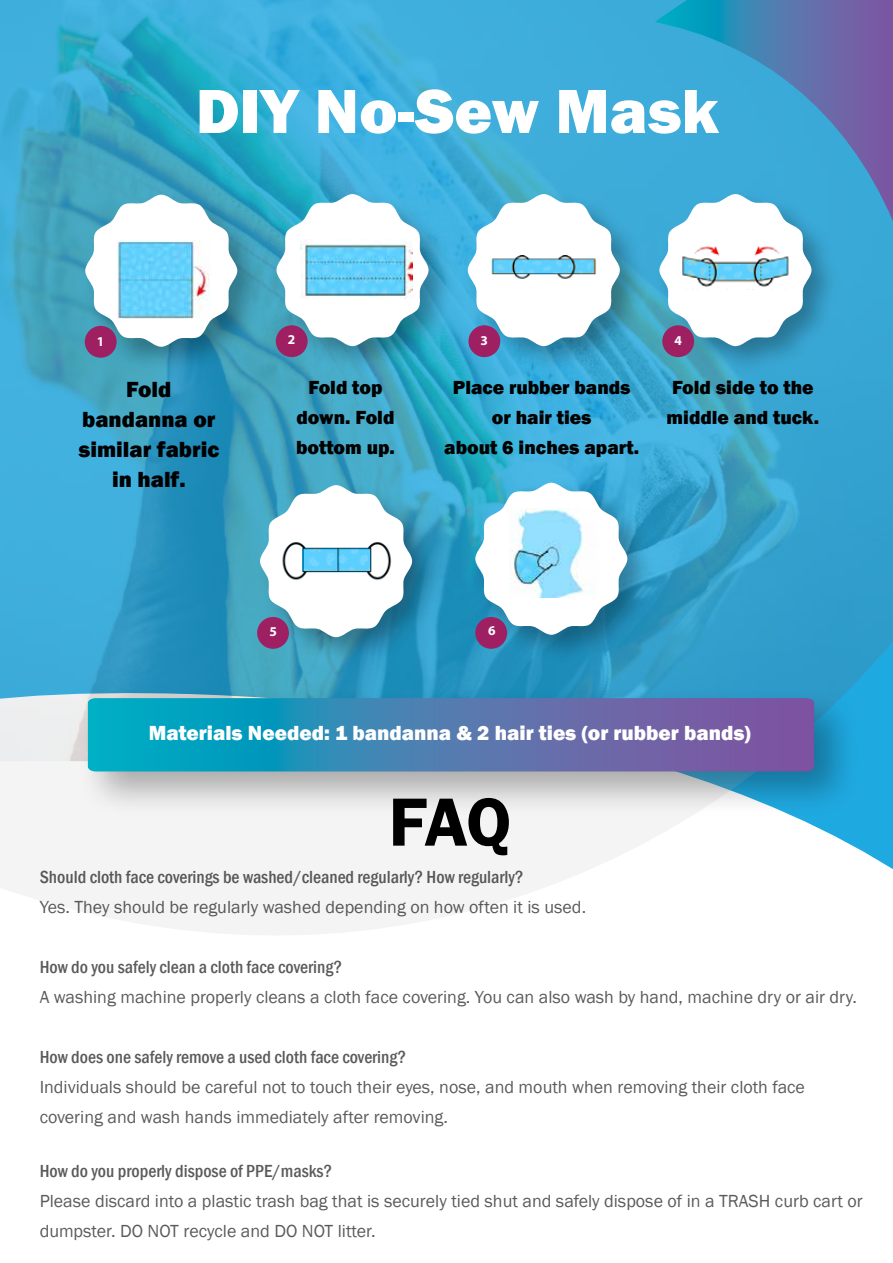
<style>
.page{position:relative;width:893px;height:1263px;background:#fff}
.page>*{position:absolute;margin:0;border:0;box-sizing:border-box;transform-origin:0 0}
.t1{font:600 70.5px "Franklin Gothic";color:#000}
.t2{font:800 64.5px "Franklin Gothic";color:#fff}
.t3{font:800 22.5px/30px "Franklin Gothic";color:#000;text-align:center}
.t4{font:800 21px "Franklin Gothic";color:#fff}
.t5{font:800 19.5px/30px "Franklin Gothic";color:#000;text-align:center}
.t6{font:18px/30px "Franklin Gothic";color:#000101}
.t7{font:500 condensed 18px "Franklin Gothic";color:#000101}
.t8{font:700 13.5px "Myriad Pro";color:#fff}
</style>
<div class="page">
<svg style="left:0;top:761px;width:893px;height:174px;fill:#f4f4f4"></svg>
<img style="left:0;top:0;width:893px;height:761px">
<div style="left:78px;top:688px;width:783px;height:130px;background:#000;opacity:.3"></div>
<svg style="left:88px;top:698px;width:726px;height:73px;background:#447db1"></svg>
<svg style="left:655px;top:0;width:238px;height:221px;background:#4a90c4"></svg>
<div style="left:79px;top:189px;width:188px;height:188px;background:#000;opacity:.3"></div>
<svg style="left:85px;top:195px;width:152px;height:152px"></svg>
<div style="left:85px;top:326px;width:32px;height:32px;background:#9e2063;border-radius:50%"></div>
<div style="left:462px;top:188px;width:188px;height:188px;background:#000;opacity:.3"></div>
<svg style="left:468px;top:194px;width:152px;height:152px"></svg>
<div style="left:468px;top:325px;width:32px;height:32px;background:#9e2063;border-radius:50%"></div>
<div style="left:653px;top:188px;width:188px;height:188px;background:#000;opacity:.3"></div>
<svg style="left:659px;top:194px;width:152px;height:152px"></svg>
<div style="left:662px;top:325px;width:32px;height:32px;background:#9e2063;border-radius:50%"></div>
<div style="left:270px;top:188px;width:188px;height:188px;background:#000;opacity:.3"></div>
<svg style="left:276px;top:194px;width:153px;height:152px"></svg>
<div style="left:276px;top:325px;width:32px;height:32px;background:#9e2063;border-radius:50%"></div>
<div style="left:254px;top:479px;width:188px;height:188px;background:#000;opacity:.3"></div>
<svg style="left:260px;top:485px;width:152px;height:152px"></svg>
<div style="left:469px;top:477px;width:188px;height:188px;background:#000;opacity:.3"></div>
<svg style="left:475px;top:483px;width:152px;height:152px"></svg>
<div style="left:475px;top:617px;width:32px;height:32px;background:#9e2063;border-radius:50%"></div>
<div style="left:257px;top:617px;width:32px;height:32px;background:#9e2063;border-radius:50%"></div>
<img style="left:117px;top:241px;width:93px;height:78px">
<img style="left:300px;top:240px;width:112px;height:59px">
<img style="left:488px;top:256px;width:118px;height:24px">
<img style="left:682px;top:242px;width:112px;height:47px">
<img style="left:276px;top:533px;width:121px;height:63px">
<img style="left:509px;top:508px;width:91px;height:89px">
<h2 class="t2" style="left:196px;top:70px;width:524px">DIY No-Sew Mask</h2>
<p class="t8" style="left:97px;top:332px;width:9px">1</p>
<p class="t8" style="left:288px;top:331px;width:9px">2</p>
<p class="t8" style="left:481px;top:332px;width:9px">3</p>
<p class="t8" style="left:674px;top:332px;width:9px">4</p>
<p class="t5" style="left:296px;top:373px;width:100px">Fold top down. Fold bottom up.</p>
<p class="t5" style="left:666px;top:373px;width:154px;text-align:left">Fold side to the middle and tuck.</p>
<p class="t3" style="left:78px;top:374px;width:142px">Fold bandanna or similar fabric in half.</p>
<p class="t5" style="left:444px;top:373px;width:196px">Place rubber bands or hair ties<br>about 6 inches apart.</p>
<p class="t8" style="left:269px;top:622px;width:9px">5</p>
<p class="t8" style="left:488px;top:622px;width:9px">6</p>
<p class="t4" style="left:149px;top:719px;width:603px">Materials Needed: 1 bandanna &amp; 2 hair ties (or rubber bands)</p>
<h1 class="t1" style="left:388px;top:779px;width:124px">FAQ</h1>
<p class="t7" style="left:40px;top:865px;width:486px">Should cloth face coverings be washed/cleaned regularly? How regularly?</p>
<p class="t6" style="left:40px;top:892px;width:548px">Yes. They should be regularly washed depending on how often it is used.</p>
<p class="t7" style="left:40px;top:955px;width:304px">How do you safely clean a cloth face covering?</p>
<p class="t6" style="left:40px;top:982px;width:819px">A washing machine properly cleans a cloth face covering. You can also wash by hand, machine dry or air dry.</p>
<p class="t7" style="left:40px;top:1045px;width:368px">How does one safely remove a used cloth face covering?</p>
<p class="t6" style="left:40px;top:1072px;width:767px">Individuals should be careful not to touch their eyes, nose, and mouth when removing their cloth face covering and wash hands immediately after removing.</p>
<p class="t7" style="left:40px;top:1159px;width:294px">How do you properly dispose of PPE/masks?</p>
<p class="t6" style="left:40px;top:1186px;width:825px">Please discard into a plastic trash bag that is securely tied shut and safely dispose of in a TRASH curb cart or dumpster. DO NOT recycle and DO NOT litter.</p>
</div>
